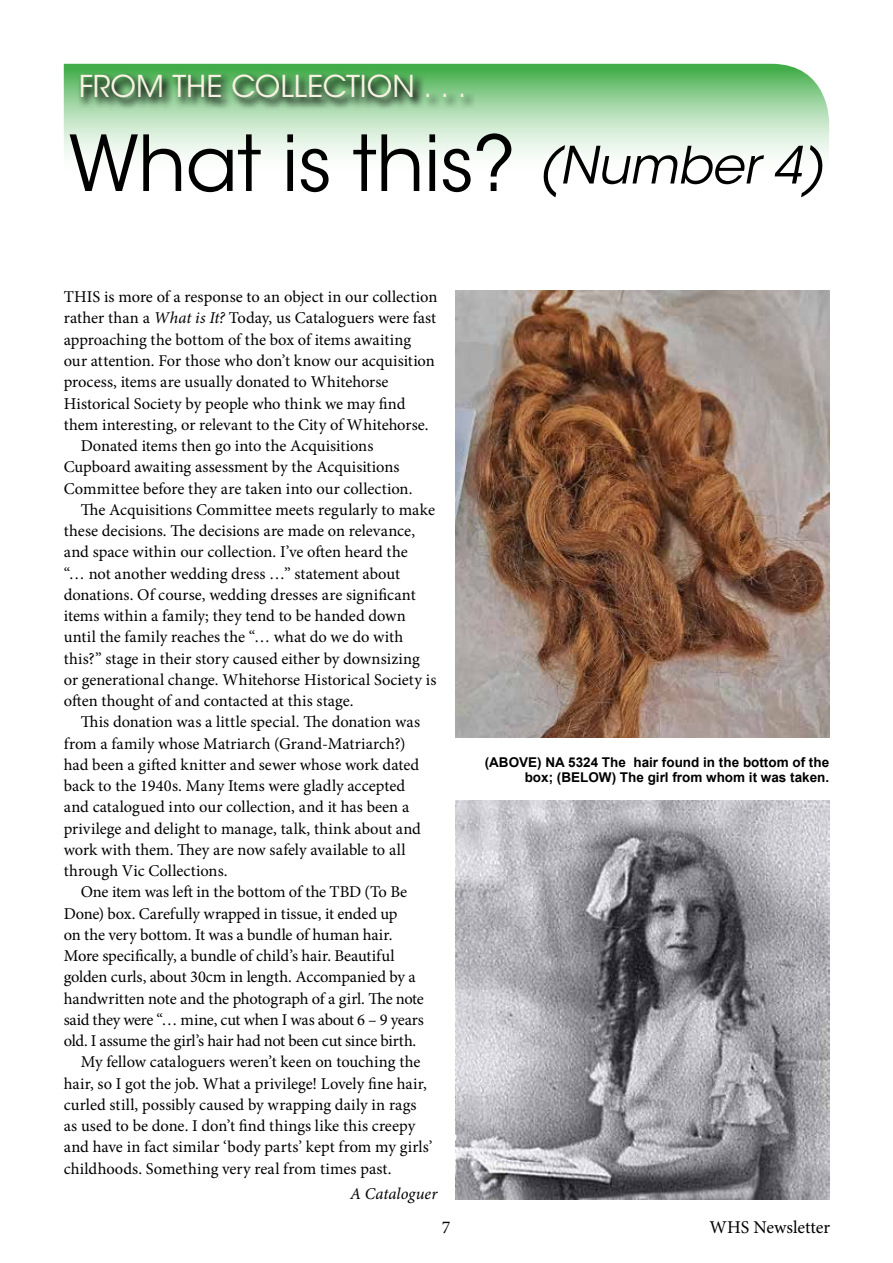
<style>
.page{position:relative;width:893px;height:1263px;background:#fff}
.page>*{position:absolute;margin:0;border:0;box-sizing:border-box;transform-origin:0 0}
.t1{font:76.5px "ITC Avant Garde Std";letter-spacing:-.01em;color:#000}
.t2{font:30px "ITC Avant Garde Std";letter-spacing:-.005em;color:#f8f2e2}
.t3{font:18px "Minion Pro";color:#000}
.t4{font:16.5px "Minion Pro";color:#000}
.t5{font:16.5px "Minion Pro";letter-spacing:-.02em;color:#000}
.t6{font:italic 16.5px "Minion Pro";letter-spacing:.005em;color:#000}
.t7{font:700 13.5px/15px "Arial";color:#000;text-align:right}
.s1{font-style:italic;font-size:51px}
.s2{font-style:italic}
</style>
<div class="page">
<svg style="left:64px;top:64px;width:765px;height:91px;background:#b2ddb5"></svg>
<svg style="left:78px;top:71px;width:399px;height:40px;background:#66a06a"></svg>
<img style="left:455px;top:290px;width:374px;height:448px">
<img style="left:455px;top:800px;width:374px;height:399px">
<h2 class="t2" style="left:79px;top:68px;width:389px">FROM THE COLLECTION . . .</h2>
<h1 class="t1" style="left:69px;top:117px;width:757px">What is this? <span class="s1">(Number 4)</span></h1>
<p class="t4" style="left:64px;top:286px;width:375px">THIS is more of a response to an object in our collection</p>
<p class="t4" style="left:64px;top:307px;width:374px">rather than a <span class="s2">What is It?</span> Today, us Cataloguers were fast</p>
<p class="t4" style="left:64px;top:328px;width:349px">approaching the bottom of the box of items awaiting</p>
<p class="t4" style="left:64px;top:350px;width:372px">our attention. For those who don’t know our acquisition</p>
<p class="t4" style="left:64px;top:371px;width:326px">process, items are usually donated to Whitehorse</p>
<p class="t4" style="left:64px;top:392px;width:343px">Historical Society by people who think we may find</p>
<p class="t4" style="left:64px;top:413px;width:366px">them interesting, or relevant to the City of Whitehorse.</p>
<p class="t4" style="left:81px;top:435px;width:294px">Donated items then go into the Acquisitions</p>
<p class="t4" style="left:64px;top:456px;width:337px">Cupboard awaiting assessment by the Acquisitions</p>
<p class="t4" style="left:64px;top:477px;width:350px">Committee before they are taken into our collection.</p>
<p class="t4" style="left:81px;top:498px;width:356px">The Acquisitions Committee meets regularly to make</p>
<p class="t4" style="left:64px;top:520px;width:353px">these decisions. The decisions are made on relevance,</p>
<p class="t4" style="left:64px;top:541px;width:345px">and space within our collection. I’ve often heard the</p>
<p class="t4" style="left:64px;top:562px;width:338px">“… not another wedding dress …” statement about</p>
<p class="t4" style="left:64px;top:583px;width:353px">donations. Of course, wedding dresses are significant</p>
<p class="t4" style="left:64px;top:605px;width:344px">items within a family; they tend to be handed down</p>
<p class="t4" style="left:64px;top:626px;width:341px">until the family reaches the “… what do we do with</p>
<p class="t4" style="left:64px;top:647px;width:357px">this?” stage in their story caused either by downsizing</p>
<p class="t4" style="left:64px;top:668px;width:374px">or generational change. Whitehorse Historical Society is</p>
<p class="t4" style="left:64px;top:690px;width:291px">often thought of and contacted at this stage.</p>
<p class="t4" style="left:81px;top:711px;width:341px">This donation was a little special. The donation was</p>
<p class="t4" style="left:64px;top:732px;width:343px">from a family whose Matriarch (Grand-Matriarch?)</p>
<p class="t4" style="left:64px;top:753px;width:357px">had been a gifted knitter and sewer whose work dated</p>
<p class="t4" style="left:64px;top:775px;width:343px">back to the 1940s. Many Items were gladly accepted</p>
<p class="t4" style="left:64px;top:796px;width:347px">and catalogued into our collection, and it has been a</p>
<p class="t4" style="left:64px;top:817px;width:359px">privilege and delight to manage, talk, think about and</p>
<p class="t4" style="left:64px;top:838px;width:343px">work with them. They are now safely available to all</p>
<p class="t4" style="left:64px;top:860px;width:165px">through Vic Collections.</p>
<p class="t4" style="left:81px;top:881px;width:328px">One item was left in the bottom of the TBD (To Be</p>
<p class="t4" style="left:64px;top:902px;width:335px">Done) box. Carefully wrapped in tissue, it ended up</p>
<p class="t4" style="left:64px;top:923px;width:330px">on the very bottom. It was a bundle of human hair.</p>
<p class="t4" style="left:64px;top:945px;width:332px">More specifically, a bundle of child’s hair. Beautiful</p>
<p class="t4" style="left:64px;top:966px;width:353px">golden curls, about 30cm in length. Accompanied by a</p>
<p class="t4" style="left:64px;top:987px;width:362px">handwritten note and the photograph of a girl. The note</p>
<p class="t5" style="left:64px;top:1008px;width:361px">said they were “… mine, cut when I was about 6 – 9 years</p>
<p class="t5" style="left:64px;top:1030px;width:354px">old. I assume the girl’s hair had not been cut since birth.</p>
<p class="t4" style="left:81px;top:1051px;width:341px">My fellow cataloguers weren’t keen on touching the</p>
<p class="t4" style="left:64px;top:1072px;width:365px">hair, so I got the job. What a privilege! Lovely fine hair,</p>
<p class="t4" style="left:64px;top:1093px;width:354px">curled still, possibly caused by wrapping daily in rags</p>
<p class="t4" style="left:64px;top:1115px;width:353px">as used to be done. I don’t find things like this creepy</p>
<p class="t4" style="left:64px;top:1136px;width:370px">and have in fact similar ‘body parts’ kept from my girls’</p>
<p class="t4" style="left:64px;top:1157px;width:329px">childhoods. Something very real from times past.</p>
<p class="t6" style="left:350px;top:1183px;width:89px">A Cataloguer</p>
<p class="t7" style="left:485px;top:754px;width:346px">(ABOVE) NA 5324 The hair found in the bottom of the box; (BELOW) The girl from whom it was taken.</p>
<p class="t3" style="left:442px;top:1215px;width:10px">7</p>
<p class="t3" style="left:710px;top:1215px;width:122px">WHS Newsletter</p>
</div>
